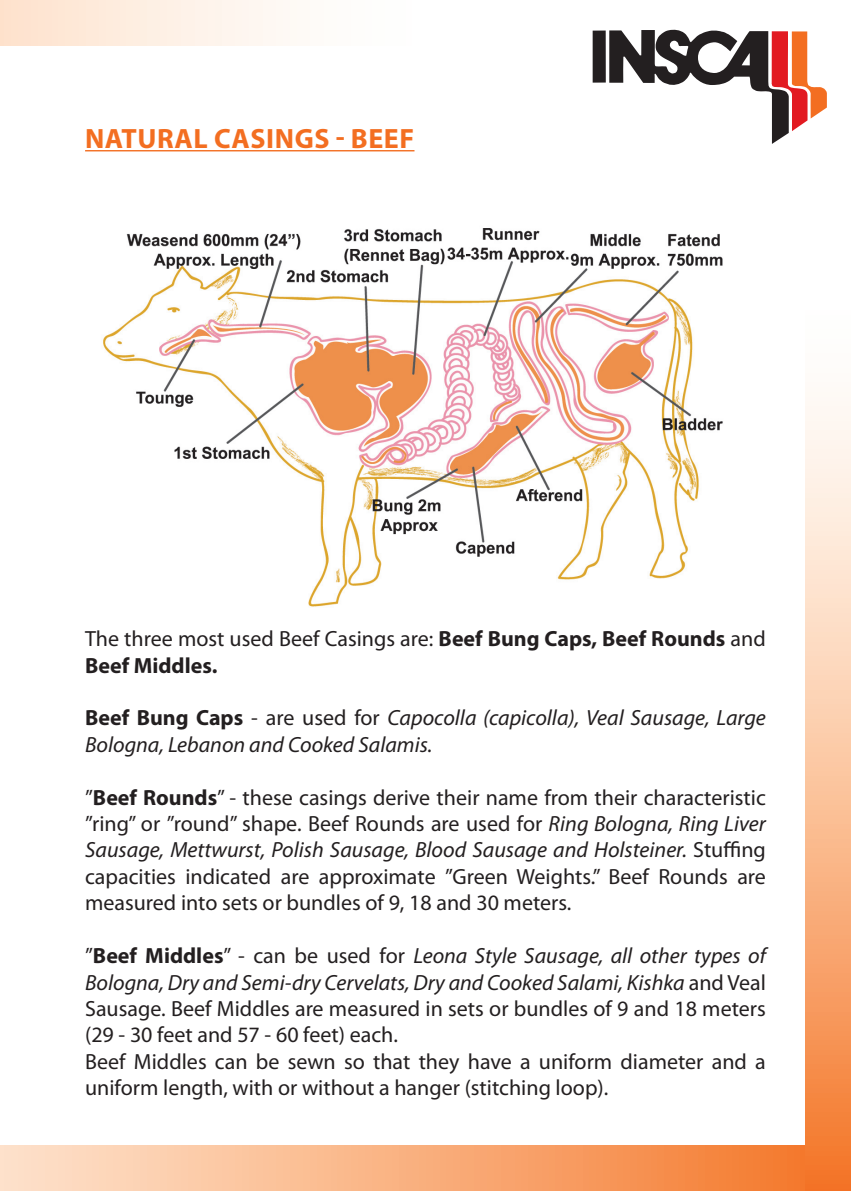
<style>
.page{position:relative;width:851px;height:1191px;background:#fff}
.page>*{position:absolute;margin:0;border:0;box-sizing:border-box;transform-origin:0 0}
.t1{font:700 28px "Myriad Pro";letter-spacing:.02em;color:#f36e21}
.t2{font:22px/26.4px "Myriad Pro";color:#231f20;text-align:justify}
.t3{font:italic 22px/26.4px "Myriad Pro";color:#231f20}
.t4{font:700 22px/26.4px "Myriad Pro";color:#231f20}
.s1{font-weight:400}
.s2{font-weight:700;font-style:normal}
.s3{font-style:normal}
.s4{font-weight:700}
.s5{font-style:italic}
</style>
<div class="page">
<div style="left:0;top:1145px;width:850px;height:46px;background:linear-gradient(to right,#fee5d0,#f47627)"></div>
<svg style="left:805px;top:91px;width:45px;height:1100px"></svg>
<svg style="left:0;top:0;width:606px;height:45px"></svg>
<div style="left:592px;top:31px;width:13px;height:52px;background:#231f20"></div>
<svg style="left:609px;top:29px;width:217px;height:115px"></svg>
<hr style="left:85px;top:150px;width:329px;height:1px;background:#f36e21">
<img style="left:103px;top:228px;width:620px;height:379px">
<p class="t1" style="left:85px;top:120px;width:330px">NATURAL CASINGS - BEEF</p>
<p class="t4" style="left:85px;top:625px;width:682px"><span class="s1">The three most used Beef Casings are:</span> Beef Bung Caps, Beef Rounds <span class="s1">and<br></span>Beef Middles.</p>
<p class="t3" style="left:85px;top:704px;width:682px"><span class="s2">Beef Bung Caps</span> <span class="s3">- are used for</span> Capocolla (capicolla), Veal Sausage, Large<br>Bologna, Lebanon and Cooked Salamis.</p>
<p class="t2" style="left:85px;top:783px;width:682px">’’<span class="s4">Beef Rounds</span>’’ - these casings derive their name from their characteristic ’’ring’’ or ’’round’’ shape. Beef Rounds are used for <span class="s5">Ring Bologna, Ring Liver Sausage, Mettwurst, Polish Sausage, Blood Sausage and Holsteiner.</span> Stuffing capacities indicated are approximate ’’Green Weights.’’ Beef Rounds are measured into sets or bundles of 9, 18 and 30 meters.</p>
<p class="t2" style="left:85px;top:942px;width:682px;text-align:left">’’<span class="s4">Beef Middles</span>’’ - can be used for <span class="s5">Leona Style Sausage, all other types of Bologna, Dry and Semi-dry Cervelats, Dry and Cooked Salami, Kishka</span> and Veal Sausage. Beef Middles are measured in sets or bundles of 9 and 18 meters (29 - 30 feet and 57 - 60 feet) each.<br>Beef Middles can be sewn so that they have a uniform diameter and a uniform length, with or without a hanger (stitching loop).</p>
</div>
